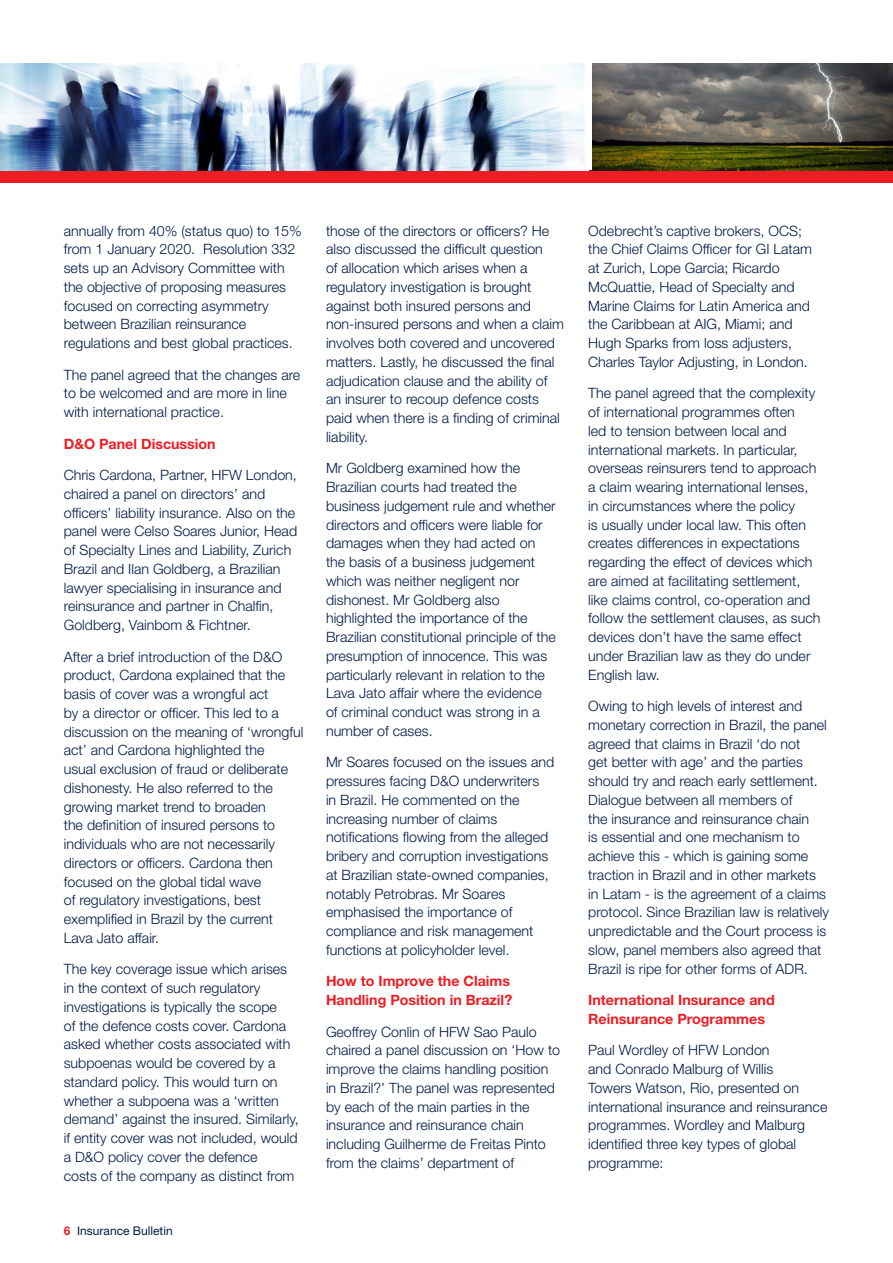
<style>
.page{position:relative;width:893px;height:1263px;background:#fff}
.page>*{position:absolute;margin:0;border:0;box-sizing:border-box;transform-origin:0 0}
.BULLETIN_-_Bodytext{font:300 14.25px/18.8px "Helvetica Neue LT Std";color:#001948}
.BULLETIN_-_Subhead_1{font:700 14.25px/18.8px "Helvetica Neue LT Std";color:#ee1d23}
.t1{font:12px "Helvetica Neue LT Std";color:#001948}
.s1{font-weight:700;color:#ee1d23}
</style>
<div class="page">
<div style="left:0;top:170px;width:893px;height:13px;background:#ee1d23"></div>
<img style="left:0;top:64px;width:893px;height:106px">
<div style="left:584px;top:47px;width:8px;height:123px;background:#fff"></div>
<p class="BULLETIN_-_Bodytext" style="left:64px;top:221px;width:240px">annually from 40% (status quo) to 15% from 1 January 2020. Resolution 332 sets up an Advisory Committee with the objective of proposing measures focused on correcting asymmetry between Brazilian reinsurance regulations and best global practices.</p>
<p class="BULLETIN_-_Bodytext" style="left:64px;top:365px;width:238px">The panel agreed that the changes are to be welcomed and are more in line with international practice.</p>
<p class="BULLETIN_-_Subhead_1" style="left:64px;top:434px;width:153px">D&amp;O Panel Discussion</p>
<p class="BULLETIN_-_Bodytext" style="left:64px;top:465px;width:235px">Chris Cardona, Partner, HFW London, chaired a panel on directors’ and officers’ liability insurance. Also on the panel were Celso Soares Junior, Head of Specialty Lines and Liability, Zurich Brazil and Ilan Goldberg, a Brazilian lawyer specialising in insurance and reinsurance and partner in Chalfin, Goldberg, Vainbom &amp; Fichtner.</p>
<p class="BULLETIN_-_Bodytext" style="left:64px;top:647px;width:241px">After a brief introduction of the D&amp;O product, Cardona explained that the basis of cover was a wrongful act<br>by a director or officer. This led to a discussion on the meaning of ‘wrongful act’ and Cardona highlighted the<br>usual exclusion of fraud or deliberate dishonesty. He also referred to the growing market trend to broaden<br>the definition of insured persons to individuals who are not necessarily directors or officers. Cardona then focused on the global tidal wave<br>of regulatory investigations, best exemplified in Brazil by the current Lava Jato affair.</p>
<p class="BULLETIN_-_Bodytext" style="left:64px;top:960px;width:236px">The key coverage issue which arises in the context of such regulatory investigations is typically the scope<br>of the defence costs cover. Cardona asked whether costs associated with subpoenas would be covered by a standard policy. This would turn on whether a subpoena was a ‘written demand’ against the insured. Similarly, if entity cover was not included, would a D&amp;O policy cover the defence<br>costs of the company as distinct from</p>
<p class="t1" style="left:64px;top:1224px;width:110px"><span class="s1">6</span> Insurance Bulletin</p>
<p class="BULLETIN_-_Bodytext" style="left:326px;top:221px;width:240px">those of the directors or officers? He also discussed the difficult question<br>of allocation which arises when a regulatory investigation is brought against both insured persons and non-insured persons and when a claim involves both covered and uncovered matters. Lastly, he discussed the final adjudication clause and the ability of an insurer to recoup defence costs paid when there is a finding of criminal liability.</p>
<p class="BULLETIN_-_Bodytext" style="left:326px;top:459px;width:231px">Mr Goldberg examined how the Brazilian courts had treated the business judgement rule and whether directors and officers were liable for damages when they had acted on the basis of a business judgement which was neither negligent nor dishonest. Mr Goldberg also highlighted the importance of the Brazilian constitutional principle of the presumption of innocence. This was particularly relevant in relation to the Lava Jato affair where the evidence of criminal conduct was strong in a number of cases.</p>
<p class="BULLETIN_-_Bodytext" style="left:326px;top:753px;width:230px">Mr Soares focused on the issues and pressures facing D&amp;O underwriters<br>in Brazil. He commented on the increasing number of claims notifications flowing from the alleged bribery and corruption investigations at Brazilian state-owned companies, notably Petrobras. Mr Soares emphasised the importance of compliance and risk management functions at policyholder level.</p>
<p class="BULLETIN_-_Subhead_1" style="left:326px;top:972px;width:188px">How to Improve the Claims<br>Handling Position in Brazil?</p>
<p class="BULLETIN_-_Bodytext" style="left:326px;top:1022px;width:236px">Geoffrey Conlin of HFW Sao Paulo chaired a panel discussion on ‘How to improve the claims handling position in Brazil?’ The panel was represented by each of the main parties in the insurance and reinsurance chain including Guilherme de Freitas Pinto from the claims’ department of</p>
<p class="BULLETIN_-_Bodytext" style="left:588px;top:221px;width:225px">Odebrecht’s captive brokers, OCS; the Chief Claims Officer for GI Latam at Zurich, Lope Garcia; Ricardo McQuattie, Head of Specialty and Marine Claims for Latin America and the Caribbean at AIG, Miami; and Hugh Sparks from loss adjusters, Charles Taylor Adjusting, in London.</p>
<p class="BULLETIN_-_Bodytext" style="left:588px;top:384px;width:234px">The panel agreed that the complexity of international programmes often<br>led to tension between local and international markets. In particular, overseas reinsurers tend to approach a claim wearing international lenses, in circumstances where the policy<br>is usually under local law. This often creates differences in expectations regarding the effect of devices which are aimed at facilitating settlement, like claims control, co-operation and follow the settlement clauses, as such devices don’t have the same effect under Brazilian law as they do under English law.</p>
<p class="BULLETIN_-_Bodytext" style="left:588px;top:696px;width:242px">Owing to high levels of interest and monetary correction in Brazil, the panel agreed that claims in Brazil ‘do not<br>get better with age’ and the parties should try and reach early settlement.<br>Dialogue between all members of<br>the insurance and reinsurance chain<br>is essential and one mechanism to achieve this - which is gaining some traction in Brazil and in other markets in Latam - is the agreement of a claims protocol. Since Brazilian law is relatively unpredictable and the Court process is slow, panel members also agreed that Brazil is ripe for other forms of ADR.</p>
<p class="BULLETIN_-_Subhead_1" style="left:588px;top:990px;width:188px">International Insurance and<br>Reinsurance Programmes</p>
<p class="BULLETIN_-_Bodytext" style="left:588px;top:1041px;width:241px">Paul Wordley of HFW London<br>and Conrado Malburg of Willis<br>Towers Watson, Rio, presented on international insurance and reinsurance programmes. Wordley and Malburg identified three key types of global programme:</p>
</div>
